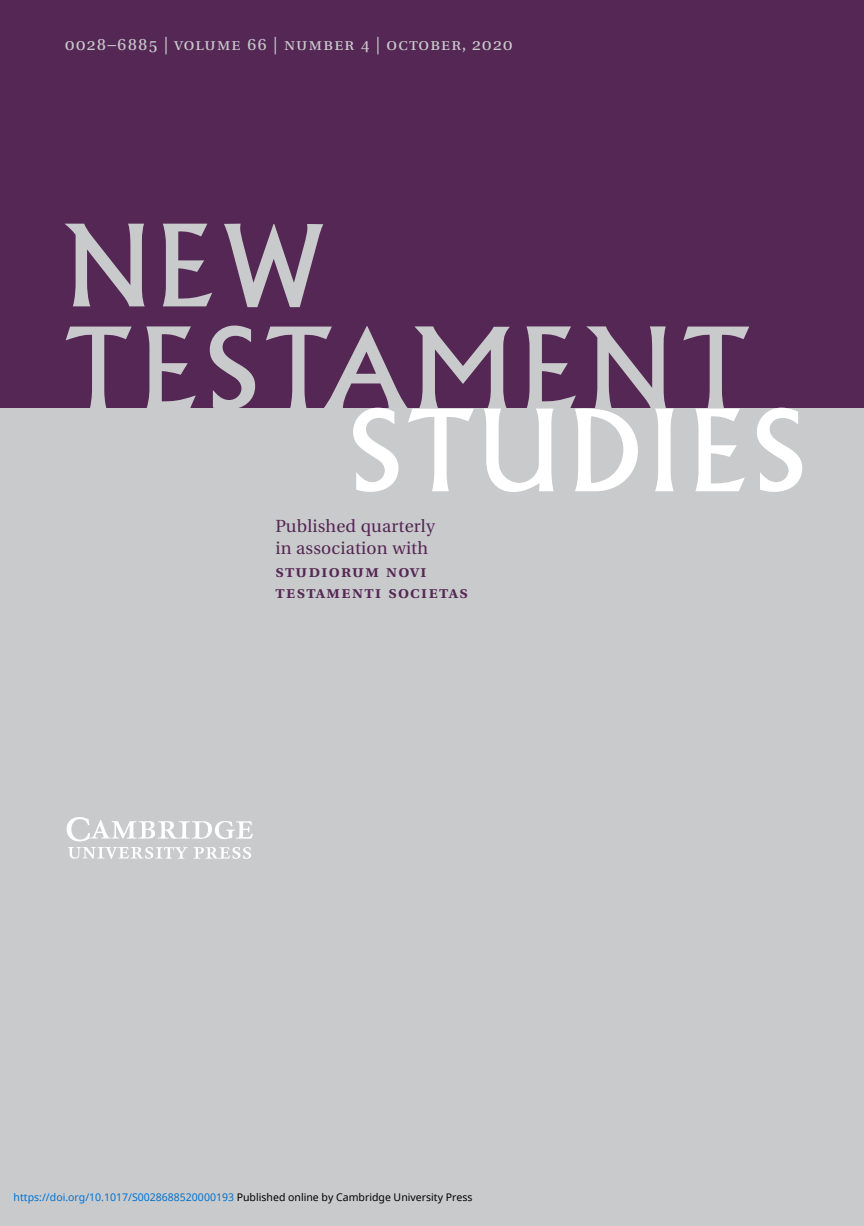
<style>
.page{position:relative;width:864px;height:1226px;background:#fff}
.page>*{position:absolute;margin:0;border:0;box-sizing:border-box;transform-origin:0 0}
.t1{font:110.25px/102.7px "Albertus";letter-spacing:.075em;color:#c9cacc}
.t2{font:110.25px "Albertus";letter-spacing:.075em;color:#fff}
.t3{font:17.5px/22.6px "Utopia";letter-spacing:.01em;color:#542754}
.t4{font:17.5px "Utopia Regular SC";letter-spacing:.07em;color:#c9cacc}
.t5{font:17.5px "Utopia Semibold SC";letter-spacing:.085em;color:#542754}
.t6{font:10.5px "Noto Sans";color:#0172cf}
.s1{font-family:"Utopia Semibold SC"}
.s2{color:#000}
</style>
<div class="page">
<div style="left:0;top:0;width:863px;height:408px;background:#542754"></div>
<div style="left:0;top:408px;width:863px;height:817px;background:#c9cacc"></div>
<img style="left:66px;top:817px;width:187px;height:42px">
<p class="t4" style="left:65px;top:37px;width:449px">0028–6885 | volume 66 | number 4 | october, 2020</p>
<p class="t1" style="left:63px;top:222px;width:687px">NEW<br>TESTAMENT</p>
<p class="t2" style="left:350px;top:408px;width:454px">STUDIES</p>
<p class="t3" style="left:275px;top:516px;width:161px">Published quarterly in association with <span class="s1">studiorum novi</span></p>
<p class="t5" style="left:275px;top:585px;width:194px">testamenti societas</p>
<p class="t6" style="left:14px;top:1189px;width:460px">https://doi.org/10.1017/S0028688520000193 <span class="s2">Published online by Cambridge University Press</span></p>
</div>
